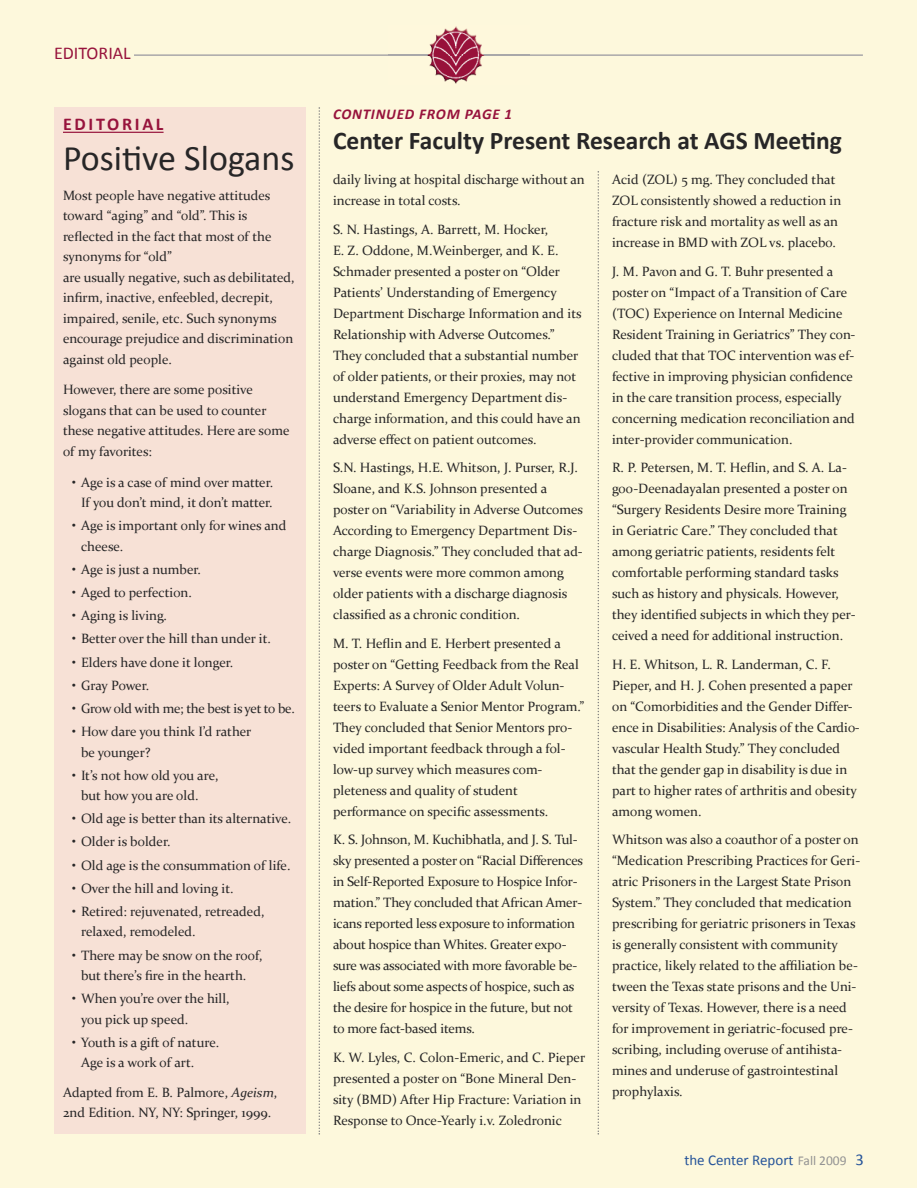
<style>
.page{position:relative;width:918px;height:1188px;background:#fff}
.page>*{position:absolute;margin:0;border:0;box-sizing:border-box;transform-origin:0 0}
.t1{font:36px "Calibri";color:#272627}
.t2{font:700 25.5px "Calibri";color:#272627}
.t3{font:18px "Calibri";color:#97133c}
.t4{font:700 18px "Calibri";letter-spacing:.15em;color:#97133c}
.t5{font:15px "Calibri";color:#27559a}
.t6{font:italic 700 15px "Calibri";letter-spacing:.05em;color:#97133c}
.t7{font:13.5px/21px "Constantia";color:#272627}
.t8{font:13.5px "Constantia";letter-spacing:-.02em;color:#272627}
.s1{font-style:italic}
.s2{font-size:13.5px;color:#939393}
.s3{font-size:16.5px}
</style>
<div class="page">
<div style="left:0;top:0;width:916px;height:1188px;background:#fdf8dc"></div>
<svg style="left:319px;top:107px;width:1px;height:1028px"></svg>
<svg style="left:598px;top:171px;width:1px;height:964px"></svg>
<hr style="left:54px;top:54px;width:809px;height:2px;background:#a9a8a9">
<div style="left:54px;top:46px;width:79px;height:34px;background:#fdf8dc"></div>
<img style="left:427px;top:26px;width:58px;height:58px">
<div style="left:54px;top:108px;width:252px;height:1026px;background:#f7e1d6"></div>
<hr style="left:63px;top:132px;width:101px;height:1px;background:#97133c">
<h3 class="t3" style="left:54px;top:42px;width:78px">EDITORIAL</h3>
<h3 class="t4" style="left:63px;top:113px;width:102px">EDITORIAL</h3>
<h1 class="t1" style="left:63px;top:136px;width:233px">Positive Slogans</h1>
<p class="t7" style="left:63px;top:185px;width:233px;line-height:20.4px">Most people have negative attitudes toward “aging” and “old”. This is reflected in the fact that most of the synonyms for “old”<br>are usually negative, such as debilitated, infirm, inactive, enfeebled, decrepit, impaired, senile, etc. Such synonyms encourage prejudice and discrimination against old people.</p>
<p class="t7" style="left:63px;top:380px;width:228px;line-height:20.4px">However, there are some positive slogans that can be used to counter these negative attitudes. Here are some of my favorites:</p>
<p class="t7" style="left:72px;top:472px;width:203px;line-height:20.4px;text-align:right">• Age is a case of mind over matter.<br>If you don’t mind, it don’t matter.</p>
<p class="t7" style="left:81px;top:516px;width:207px;line-height:20.4px;text-indent:-9px">• Age is important only for wines and cheese.</p>
<p class="t7" style="left:72px;top:559px;width:130px">• Age is just a number.</p>
<p class="t7" style="left:72px;top:582px;width:121px">• Aged to perfection.</p>
<p class="t7" style="left:72px;top:605px;width:96px">• Aging is living.</p>
<p class="t7" style="left:72px;top:628px;width:200px">• Better over the hill than under it.</p>
<p class="t7" style="left:72px;top:652px;width:163px">• Elders have done it longer.</p>
<p class="t8" style="left:72px;top:677px;width:79px">• Gray Power.</p>
<p class="t8" style="left:72px;top:700px;width:224px">• Grow old with me; the best is yet to be.</p>
<p class="t7" style="left:81px;top:721px;width:172px;line-height:20.4px;text-indent:-9px">• How dare you think I’d rather be younger?</p>
<p class="t7" style="left:81px;top:765px;width:139px;line-height:20.4px;text-indent:-9px">• It’s not how old you are, but how you are old.</p>
<p class="t7" style="left:72px;top:808px;width:221px">• Old age is better than its alternative.</p>
<p class="t7" style="left:72px;top:831px;width:100px">• Older is bolder.</p>
<p class="t7" style="left:72px;top:855px;width:220px">• Old age is the consummation of life.</p>
<p class="t7" style="left:72px;top:878px;width:163px">• Over the hill and loving it.</p>
<p class="t7" style="left:81px;top:901px;width:185px;line-height:20.4px;text-indent:-9px">• Retired: rejuvenated, retreaded, relaxed, remodeled.</p>
<p class="t7" style="left:72px;top:945px;width:192px;line-height:20.4px;text-align:center">• There may be snow on the roof, but there’s fire in the hearth.</p>
<p class="t7" style="left:81px;top:988px;width:150px;line-height:20.4px;text-indent:-9px">• When you’re over the hill, you pick up speed.</p>
<p class="t7" style="left:81px;top:1032px;width:140px;line-height:20.4px;text-indent:-9px">• Youth is a gift of nature.<br>Age is a work of art.</p>
<p class="t7" style="left:63px;top:1082px;width:216px;line-height:20.4px">Adapted from E. B. Palmore, <span class="s1">Ageism</span>,<br>2nd Edition. NY, NY: Springer, 1999.</p>
<p class="t6" style="left:333px;top:105px;width:181px">CONTINUED FROM PAGE 1</p>
<h2 class="t2" style="left:333px;top:125px;width:511px">Center Faculty Present Research at AGS Meeting</h2>
<p class="t7" style="left:333px;top:169px;width:253px">daily living at hospital discharge without an increase in total costs.</p>
<p class="t7" style="left:333px;top:219px;width:250px">S. N. Hastings, A. Barrett, M. Hocker,<br>E. Z. Oddone, M.Weinberger, and K. E.<br>Schmader presented a poster on “Older Patients’ Understanding of Emergency Department Discharge Information and its Relationship with Adverse Outcomes.” They concluded that a substantial number of older patients, or their proxies, may not understand Emergency Department dis&shy;charge information, and this could have an adverse effect on patient outcomes.</p>
<p class="t7" style="left:333px;top:457px;width:252px">S.N. Hastings, H.E. Whitson, J. Purser, R.J.<br>Sloane, and K.S. Johnson presented a poster on “Variability in Adverse Outcomes According to Emergency Department Dis&shy;charge Diagnosis.” They concluded that ad&shy;verse events were more common among older patients with a discharge diagnosis classified as a chronic condition.</p>
<p class="t7" style="left:333px;top:633px;width:253px">M. T. Heflin and E. Herbert presented a poster on “Getting Feedback from the Real Experts: A Survey of Older Adult Volun&shy;teers to Evaluate a Senior Mentor Program.” They concluded that Senior Mentors pro&shy;vided important feedback through a fol&shy;low-up survey which measures com&shy;pleteness and quality of student performance on specific assessments.</p>
<p class="t7" style="left:333px;top:829px;width:252px">K. S. Johnson, M. Kuchibhatla, and J. S. Tul&shy;sky presented a poster on “Racial Differences in Self-Reported Exposure to Hospice Infor&shy;mation.” They concluded that African Amer&shy;icans reported less exposure to information about hospice than Whites. Greater expo&shy;sure was associated with more favorable be&shy;liefs about some aspects of hospice, such as the desire for hospice in the future, but not to more fact-based items.</p>
<p class="t7" style="left:333px;top:1047px;width:254px">K. W. Lyles, C. Colon-Emeric, and C. Pieper presented a poster on “Bone Mineral Den&shy;sity (BMD) After Hip Fracture: Variation in Response to Once-Yearly i.v. Zoledronic</p>
<p class="t7" style="left:612px;top:169px;width:231px">Acid (ZOL) 5 mg. They concluded that ZOL consistently showed a reduction in fracture risk and mortality as well as an increase in BMD with ZOL vs. placebo.</p>
<p class="t7" style="left:612px;top:261px;width:245px">J. M. Pavon and G. T. Buhr presented a poster on “Impact of a Transition of Care (TOC) Experience on Internal Medicine Resident Training in Geriatrics” They con&shy;cluded that that TOC intervention was ef&shy;fective in improving physician confidence in the care transition process, especially concerning medication reconciliation and inter-provider communication.</p>
<p class="t7" style="left:612px;top:457px;width:245px">R. P. Petersen, M. T. Heflin, and S. A. La&shy;goo-Deenadayalan presented a poster on “Surgery Residents Desire more Training in Geriatric Care.” They concluded that among geriatric patients, residents felt comfortable performing standard tasks such as history and physicals. However, they identified subjects in which they per&shy;ceived a need for additional instruction.</p>
<p class="t7" style="left:612px;top:654px;width:249px">H. E. Whitson, L. R. Landerman, C. F.<br>Pieper, and H. J. Cohen presented a paper on “Comorbidities and the Gender Differ&shy;ence in Disabilities: Analysis of the Cardio&shy;vascular Health Study.” They concluded that the gender gap in disability is due in part to higher rates of arthritis and obesity among women.</p>
<p class="t7" style="left:612px;top:829px;width:250px">Whitson was also a coauthor of a poster on “Medication Prescribing Practices for Geri&shy;atric Prisoners in the Largest State Prison System.” They concluded that medication prescribing for geriatric prisoners in Texas is generally consistent with community practice, likely related to the affiliation be&shy;tween the Texas state prisons and the Uni&shy;versity of Texas. However, there is a need for improvement in geriatric-focused pre&shy;scribing, including overuse of antihista&shy;mines and underuse of gastrointestinal prophylaxis.</p>
<p class="t5" style="left:684px;top:1150px;width:181px">the Center Report <span class="s2">Fall 2009</span> <span class="s3">3</span></p>
</div>
